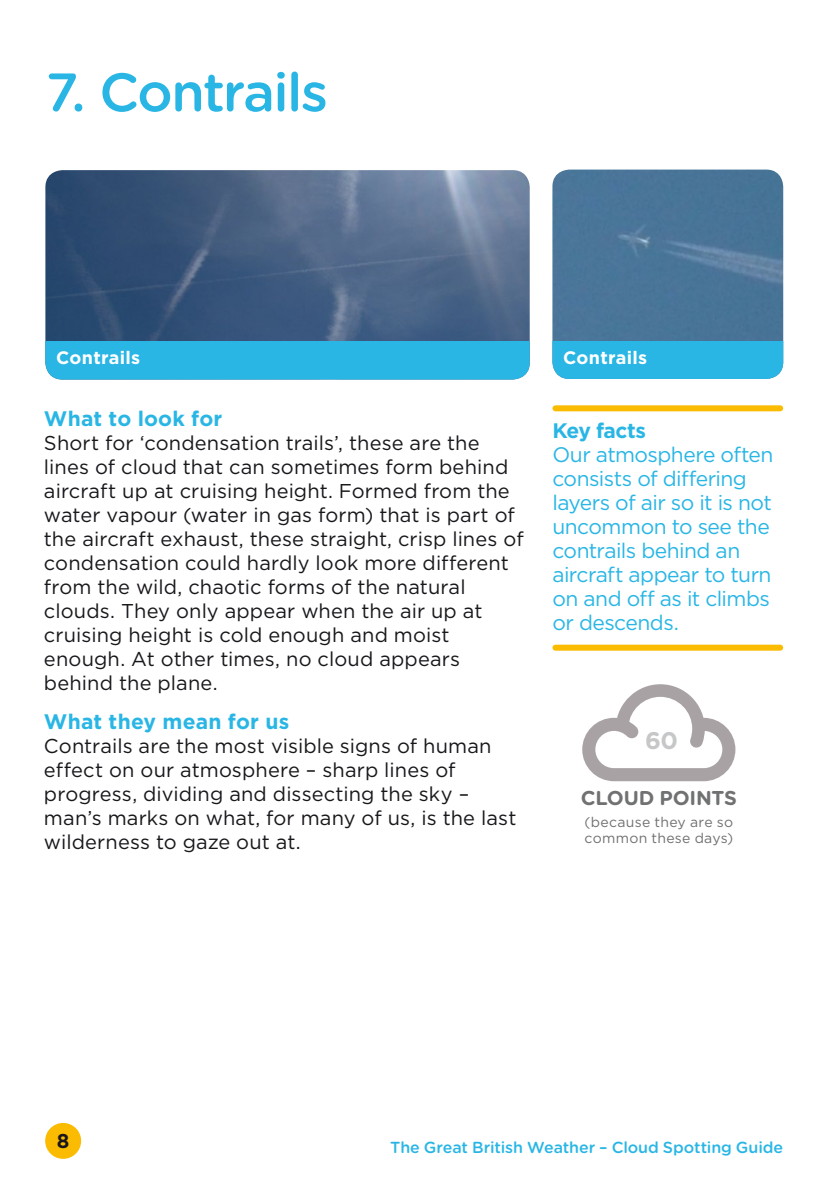
<style>
.page{position:relative;width:840px;height:1191px;background:#fff}
.page>*{position:absolute;margin:0;border:0;box-sizing:border-box;transform-origin:0 0}
.t1{font:500 54px "Gotham Rounded";letter-spacing:-.035em;color:#29b6e5}
.t2{font:700 24px "Gotham Rounded";color:#c6c7c9}
.t3{font:21px/24px "Gotham";letter-spacing:-.025em;color:#29b6e5}
.t4{font:700 21px "Gotham";letter-spacing:.005em;color:#29b6e5}
.t5{font:700 21px "Gotham";letter-spacing:-.025em;color:#29b6e5}
.t6{font:20px/24px "Gotham";letter-spacing:.005em;color:#1a171c}
.t7{font:700 20px "Gotham Rounded";letter-spacing:-.01em;color:#707173}
.t8{font:700 20px "Gotham Rounded";color:#1a171c}
.t9{font:700 18px "Gotham";letter-spacing:.015em;color:#fff}
.t10{font:500 16px "Gotham Rounded";letter-spacing:-.01em;color:#29b6e5}
.t11{font:14px/16px "Gotham";letter-spacing:.02em;color:#707173}
</style>
<div class="page">
<div style="left:45px;top:1123px;width:36px;height:35px;background:#fabb00;border-radius:50%"></div>
<img style="left:45px;top:170px;width:484px;height:171px">
<img style="left:552px;top:170px;width:230px;height:171px">
<div style="left:555px;top:405px;width:224px;height:6px;background:#fabb00"></div>
<div style="left:555px;top:644px;width:224px;height:6px;background:#fabb00"></div>
<svg style="left:582px;top:684px;width:153px;height:97px"></svg>
<div style="left:552px;top:341px;width:230px;height:38px;background:#29b6e5"></div>
<div style="left:45px;top:341px;width:484px;height:38px;background:#29b6e5"></div>
<h1 class="t1" style="left:45px;top:54px;width:284px">7. Contrails</h1>
<p class="t9" style="left:56px;top:347px;width:85px">Contrails</p>
<p class="t9" style="left:563px;top:347px;width:85px">Contrails</p>
<p class="t4" style="left:44px;top:406px;width:180px">What to look for</p>
<p class="t6" style="left:44px;top:430px;width:481px">Short for ‘condensation trails’, these are the lines of cloud that can sometimes form behind aircraft up at cruising height. Formed from the water vapour (water in gas form) that is part of the aircraft exhaust, these straight, crisp lines of condensation could hardly look more different from the wild, chaotic forms of the natural clouds. They only appear when the air up at cruising height is cold enough and moist enough. At other times, no cloud appears behind the plane.</p>
<p class="t4" style="left:44px;top:709px;width:247px">What they mean for us</p>
<p class="t6" style="left:44px;top:733px;width:473px">Contrails are the most visible signs of human effect on our atmosphere – sharp lines of progress, dividing and dissecting the sky – man’s marks on what, for many of us, is the last wilderness to gaze out at.</p>
<p class="t5" style="left:552px;top:419px;width:95px">Key facts</p>
<p class="t3" style="left:552px;top:442px;width:222px">Our atmosphere often consists of differing layers of air so it is not uncommon to see the contrails behind an aircraft appear to turn on and off as it climbs or descends.</p>
<p class="t2" style="left:644px;top:722px;width:34px">60</p>
<p class="t7" style="left:580px;top:783px;width:157px">CLOUD POINTS</p>
<p class="t11" style="left:584px;top:814px;width:150px">(because they are so common these days)</p>
<p class="t8" style="left:57px;top:1126px;width:14px">8</p>
<p class="t10" style="left:390px;top:1135px;width:394px">The Great British Weather – Cloud Spotting Guide</p>
</div>
